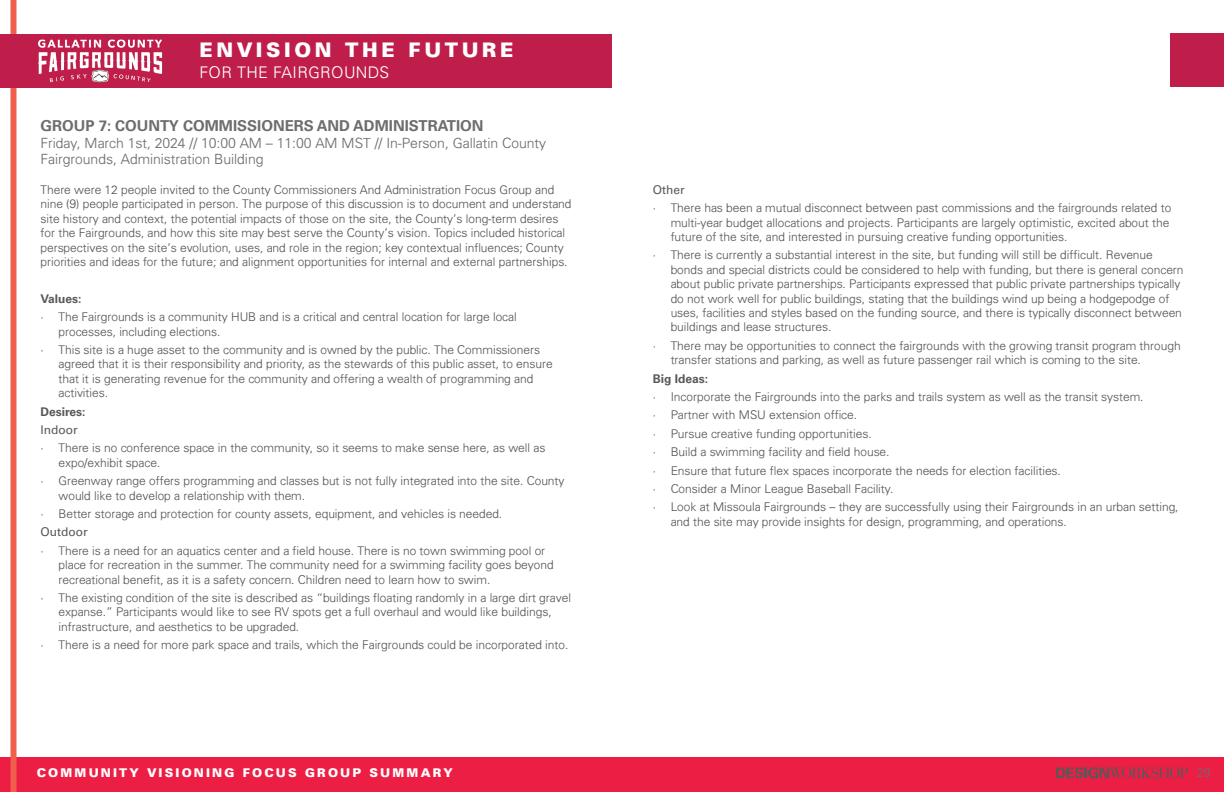
<style>
.page{position:relative;width:1224px;height:792px;background:#fff}
.page>*{position:absolute;margin:0;border:0;box-sizing:border-box;transform-origin:0 0}
.t1{font:900 20px "Univers";letter-spacing:.18em;color:#fff}
.t2{font:300 16px "Univers";letter-spacing:.025em;color:#fff}
.Paragraph_Style_1{font:700 15px "Univers LT Std";color:#6c6d70}
.Paragraph_Style_1-2{font:300 14px/16.8px "Univers";color:#6c6d70}
.Body_Text{font:300 12px/14.4px "Univers";color:#57585a}
.t3{font:900 12px "Univers";letter-spacing:.18em;color:#fff}
.Body_Text-2{font:700 12px "Univers LT Std";color:#57585a}
.Body_Text-3{font:12px "Univers LT Std";color:#57585a}
.t4{font:300 12px "Univers";color:#6c6d70}
</style>
<div class="page">
<div style="left:600px;top:757px;width:624px;height:35px;background:#ed1e43"></div>
<div style="left:0;top:757px;width:621px;height:35px;background:#ed1e43"></div>
<div style="left:1170px;top:33px;width:54px;height:54px;background:#bf1e4a"></div>
<svg style="left:1056px;top:767px;width:132px;height:12px"></svg>
<div style="left:10px;top:0;width:6px;height:792px;background:#f15e4d"></div>
<div style="left:0;top:34px;width:612px;height:54px;background:#bf1e4a"></div>
<img style="left:38px;top:39px;width:125px;height:44px">
<h1 class="t1" style="left:199px;top:37px;width:316px">ENVISION THE FUTURE</h1>
<h2 class="t2" style="left:199px;top:63px;width:191px">FOR THE FAIRGROUNDS</h2>
<p class="Paragraph_Style_1" style="left:40px;top:117px;width:445px">GROUP 7: COUNTY COMMISSIONERS AND ADMINISTRATION</p>
<p class="Paragraph_Style_1-2" style="left:40px;top:134px;width:507px">Friday, March 1st, 2024 // 10:00 AM – 11:00 AM MST // In-Person, Gallatin County<br>Fairgrounds, Administration Building</p>
<p class="Body_Text" style="left:40px;top:182px;width:533px">There were 12 people invited to the County Commissioners And Administration Focus Group and nine (9) people participated in person. The purpose of this discussion is to document and understand site history and context, the potential impacts of those on the site, the County’s long-term desires for the Fairgrounds, and how this site may best serve the County’s vision. Topics included historical perspectives on the site’s evolution, uses, and role in the region; key contextual influences; County priorities and ideas for the future; and alignment opportunities for internal and external partnerships.</p>
<p class="Body_Text-2" style="left:40px;top:292px;width:42px">Values:</p>
<p class="Body_Text" style="left:58px;top:309px;width:460px;text-indent:-18px">• The Fairgrounds is a community HUB and is a critical and central location for large local processes, including elections.</p>
<p class="Body_Text" style="left:58px;top:342px;width:496px;text-indent:-18px">• This site is a huge asset to the community and is owned by the public. The Commissioners agreed that it is their responsibility and priority, as the stewards of this public asset, to ensure that it is generating revenue for the community and offering a wealth of programming and activities.</p>
<p class="Body_Text-2" style="left:40px;top:404px;width:46px">Desires:</p>
<p class="Body_Text-3" style="left:40px;top:423px;width:39px">Indoor</p>
<p class="Body_Text" style="left:58px;top:441px;width:488px;text-indent:-18px">• There is no conference space in the community, so it seems to make sense here, as well as expo/exhibit space.</p>
<p class="Body_Text" style="left:58px;top:473px;width:507px;text-indent:-18px">• Greenway range offers programming and classes but is not fully integrated into the site. County would like to develop a relationship with them.</p>
<p class="Body_Text" style="left:40px;top:506px;width:463px">• Better storage and protection for county assets, equipment, and vehicles is needed.</p>
<p class="Body_Text-3" style="left:40px;top:525px;width:49px">Outdoor</p>
<p class="Body_Text" style="left:58px;top:543px;width:497px;text-indent:-18px">• There is a need for an aquatics center and a field house. There is no town swimming pool or place for recreation in the summer. The community need for a swimming facility goes beyond recreational benefit, as it is a safety concern. Children need to learn how to swim.</p>
<p class="Body_Text" style="left:58px;top:590px;width:514px;text-indent:-18px">• The existing condition of the site is described as “buildings floating randomly in a large dirt gravel expanse.” Participants would like to see RV spots get a full overhaul and would like buildings, infrastructure, and aesthetics to be upgraded.</p>
<p class="Body_Text" style="left:40px;top:637px;width:529px">• There is a need for more park space and trails, which the Fairgrounds could be incorporated into.</p>
<p class="t3" style="left:37px;top:764px;width:418px">COMMUNITY VISIONING FOCUS GROUP SUMMARY</p>
<p class="Body_Text-3" style="left:653px;top:182px;width:34px">Other</p>
<p class="Body_Text" style="left:671px;top:200px;width:502px;text-indent:-18px">• There has been a mutual disconnect between past commissions and the fairgrounds related to multi-year budget allocations and projects. Participants are largely optimistic, excited about the future of the site, and interested in pursuing creative funding opportunities.</p>
<p class="Body_Text" style="left:671px;top:248px;width:514px;text-indent:-18px">• There is currently a substantial interest in the site, but funding will still be difficult. Revenue bonds and special districts could be considered to help with funding, but there is general concern about public private partnerships. Participants expressed that public private partnerships typically do not work well for public buildings, stating that the buildings wind up being a hodgepodge of uses, facilities and styles based on the funding source, and there is typically disconnect between buildings and lease structures.</p>
<p class="Body_Text" style="left:671px;top:338px;width:511px;text-indent:-18px">• There may be opportunities to connect the fairgrounds with the growing transit program through transfer stations and parking, as well as future passenger rail which is coming to the site.</p>
<p class="Body_Text-2" style="left:653px;top:371px;width:57px">Big Ideas:</p>
<p class="Body_Text" style="left:653px;top:389px;width:492px">• Incorporate the Fairgrounds into the parks and trails system as well as the transit system.</p>
<p class="Body_Text" style="left:653px;top:408px;width:206px">• Partner with MSU extension office.</p>
<p class="Body_Text" style="left:653px;top:426px;width:221px">• Pursue creative funding opportunities.</p>
<p class="Body_Text" style="left:653px;top:444px;width:238px">• Build a swimming facility and field house.</p>
<p class="Body_Text" style="left:653px;top:463px;width:410px">• Ensure that future flex spaces incorporate the needs for election facilities.</p>
<p class="Body_Text" style="left:653px;top:481px;width:242px">• Consider a Minor League Baseball Facility.</p>
<p class="Body_Text" style="left:671px;top:500px;width:509px;text-indent:-18px">• Look at Missoula Fairgrounds – they are successfully using their Fairgrounds in an urban setting, and the site may provide insights for design, programming, and operations.</p>
<p class="t4" style="left:1197px;top:765px;width:15px">29</p>
</div>
